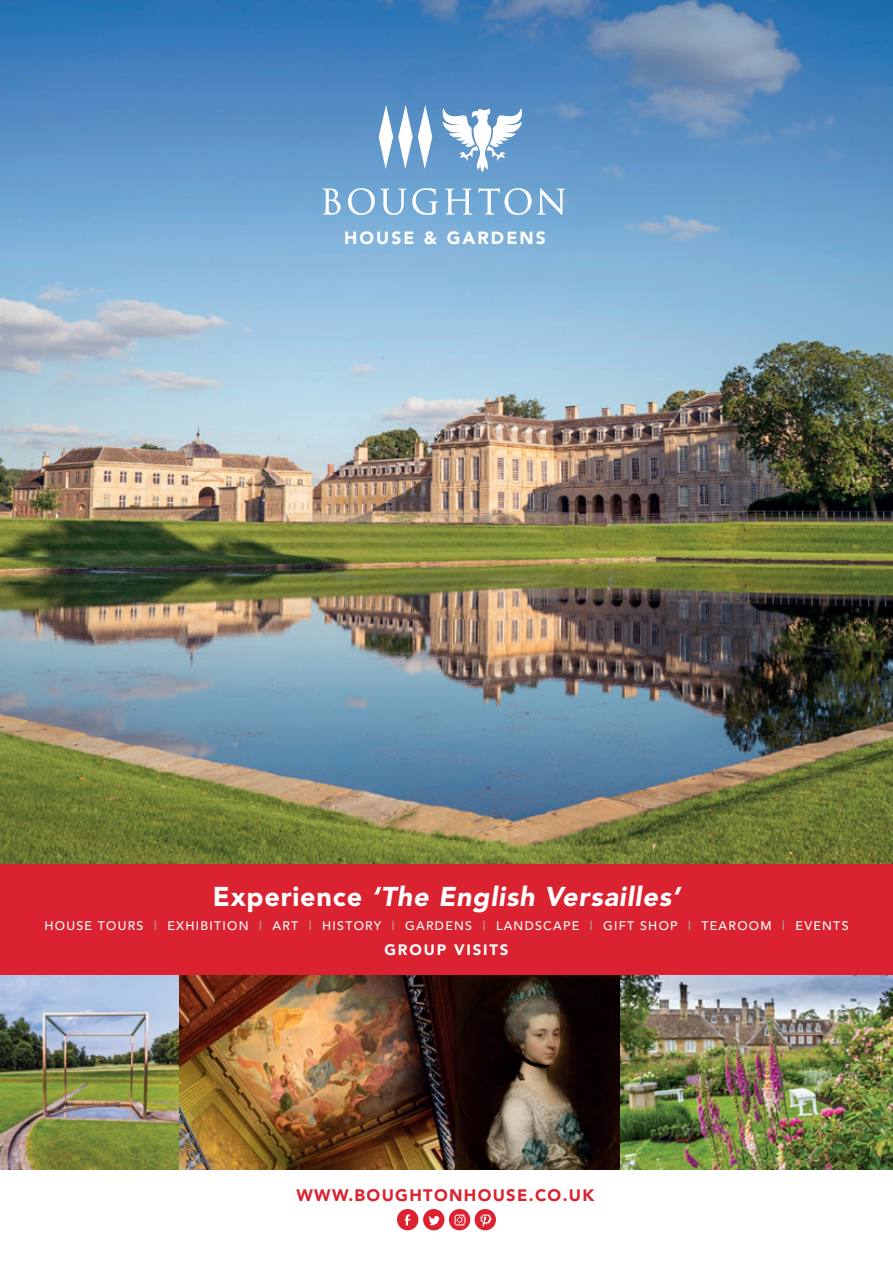
<style>
.page{position:relative;width:893px;height:1263px;background:#fff}
.page>*{position:absolute;margin:0;border:0;box-sizing:border-box;transform-origin:0 0}
.t1{font:italic 900 27px "Avenir";letter-spacing:.03em;color:#fff}
.t2{font:900 17.55px "Avenir";letter-spacing:.12em;color:#fff}
.t3{font:900 16.5px "Avenir";letter-spacing:.08em;color:#db2230}
.t4{font:900 15px "Avenir";letter-spacing:.12em;color:#fff}
.t5{font:500 12.3px "Avenir";letter-spacing:.1em;color:#fff}
.s1{font-style:normal}
.s2{color:#acaeaa}
</style>
<div class="page">
<img style="left:0;top:975px;width:180px;height:194px">
<img style="left:180px;top:975px;width:275px;height:194px">
<img style="left:455px;top:975px;width:165px;height:194px">
<img style="left:620px;top:975px;width:273px;height:194px">
<img style="left:0;top:0;width:893px;height:864px">
<div style="left:0;top:864px;width:893px;height:111px;background:#db2230"></div>
<svg style="left:379px;top:105px;width:53px;height:64px"></svg>
<svg style="left:323px;top:189px;width:18px;height:26px"></svg>
<svg style="left:348px;top:188px;width:58px;height:27px;background:#93bcde"></svg>
<svg style="left:412px;top:188px;width:26px;height:27px"></svg>
<svg style="left:445px;top:189px;width:27px;height:26px"></svg>
<svg style="left:478px;top:188px;width:53px;height:27px"></svg>
<svg style="left:537px;top:188px;width:28px;height:27px"></svg>
<svg style="left:439px;top:108px;width:86px;height:64px"></svg>
<img style="left:397px;top:1209px;width:21px;height:21px;border-radius:11px">
<img style="left:449px;top:1209px;width:21px;height:21px;border-radius:11px">
<img style="left:475px;top:1209px;width:21px;height:21px;border-radius:11px">
<img style="left:423px;top:1209px;width:21px;height:21px;border-radius:11px">
<h2 class="t2" style="left:344px;top:227px;width:203px">HOUSE &amp; GARDENS</h2>
<h1 class="t1" style="left:213px;top:880px;width:469px"><span class="s1">Experience</span> ‘The English Versailles’</h1>
<p class="t5" style="left:44px;top:919px;width:806px">HOUSE TOURS <span class="s2">|</span> EXHIBITION <span class="s2">|</span> ART <span class="s2">|</span> HISTORY <span class="s2">|</span> GARDENS <span class="s2">|</span> LANDSCAPE <span class="s2">|</span> GIFT SHOP <span class="s2">|</span> TEAROOM <span class="s2">|</span> EVENTS</p>
<p class="t4" style="left:384px;top:941px;width:125px">GROUP VISITS</p>
<h3 class="t3" style="left:296px;top:1185px;width:299px">WWW.BOUGHTONHOUSE.CO.UK</h3>
</div>
